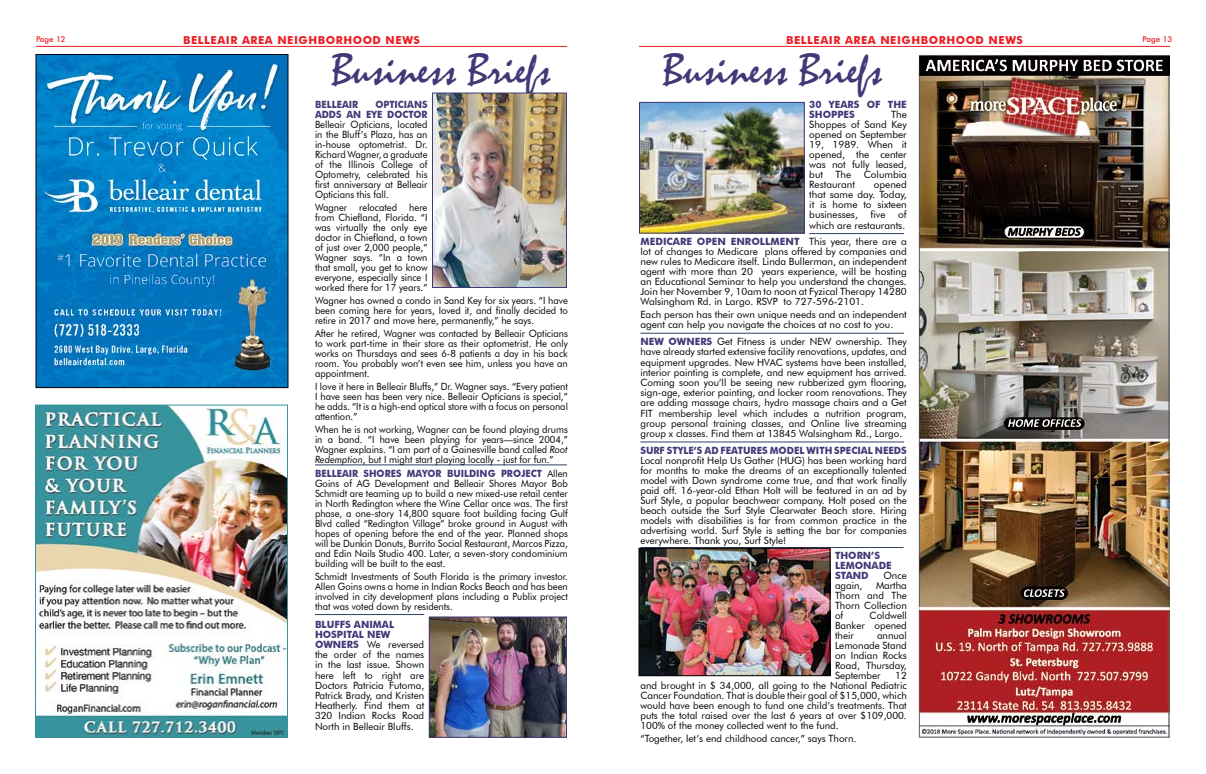
<style>
.page{position:relative;width:1206px;height:774px;background:#fff}
.page>*{position:absolute;margin:0;border:0;box-sizing:border-box;transform-origin:0 0}
.t1{font:45px "Mistral";color:#403977}
.t2{font:700 11px "Futura BT";letter-spacing:.05em;color:#ed1d24}
.t3{font:10px/10px "Futura BT";color:#000;text-align:justify}
.t4{font:10px/10px "Futura BT";color:#000;text-align:justify;scale:.94 1}
.t5{font:700 10px "Futura BT";color:#403977;scale:.96 1}
.t6{font:700 10px/10px "Futura BT";color:#403977}
.t7{font:700 10px/10px "Futura BT";color:#403977;text-align:right;scale:.94 1}
.t8{font:500 8px "Futura BT";color:#ed1d24}
.s1{font-style:italic}
.s2{font-weight:700;color:#403977}
</style>
<div class="page">
<hr style="left:36px;top:46px;width:531px;height:1px;background:#ed1d24">
<hr style="left:639px;top:46px;width:531px;height:1px;background:#ed1d24">
<hr style="left:315px;top:464px;width:252px;height:1px;background:#304164">
<hr style="left:315px;top:614px;width:109px;height:1px;background:#304164">
<img style="left:918px;top:54px;width:252px;height:684px">
<img style="left:38px;top:56px;width:248px;height:330px">
<div style="left:36px;top:54px;width:252px;height:334px;border:1px solid #000"></div>
<img style="left:434px;top:95px;width:131px;height:191px">
<div style="left:432px;top:93px;width:135px;height:195px;border:1px solid #403977"></div>
<hr style="left:809px;top:233px;width:95px;height:1px;background:#304164">
<hr style="left:640px;top:333px;width:264px;height:1px;background:#304164">
<hr style="left:640px;top:441px;width:264px;height:1px;background:#304164">
<hr style="left:640px;top:547px;width:264px;height:1px;background:#304164">
<img style="left:37px;top:407px;width:249px;height:329px">
<div style="left:35px;top:405px;width:253px;height:333px;border:1px solid #37939d"></div>
<img style="left:431px;top:618px;width:134px;height:118px">
<div style="left:429px;top:616px;width:138px;height:122px;border:1px solid #403977"></div>
<img style="left:641px;top:104px;width:162px;height:128px">
<div style="left:639px;top:102px;width:166px;height:132px;border:1px solid #403977"></div>
<img style="left:640px;top:550px;width:189px;height:124px">
<div style="left:638px;top:548px;width:193px;height:128px;border:1px solid #000"></div>
<p class="t8" style="left:36px;top:34px;width:31px">Page 12</p>
<p class="t2" style="left:183px;top:34px;width:238px">BELLEAIR AREA NEIGHBORHOOD NEWS</p>
<p class="t2" style="left:786px;top:34px;width:238px">BELLEAIR AREA NEIGHBORHOOD NEWS</p>
<p class="t8" style="left:1143px;top:34px;width:31px">Page 13</p>
<h1 class="t1" style="left:331px;top:42px;width:221px">Business Briefs</h1>
<p class="t7" style="left:315px;top:100px;width:121px">OPTICIANS<br>ADDS AN EYE DOCTOR</p>
<p class="t4" style="left:315px;top:120px;width:121px">Belleair Opticians, located in the Bluff’s Plaza, has an in-house optometrist. Dr.<br>Richard Wagner, a graduate of the Illinois College of Optometry, celebrated his first anniversary at Belleair Opticians this fall.</p>
<p class="t4" style="left:315px;top:203px;width:121px">Wagner relocated here from Chiefland, Florida. “I was virtually the only eye doctor in Chiefland, a town of just over 2,000 people,” Wagner says. “In a town that small, you get to know everyone, especially since I worked there for 17 years.”</p>
<p class="t4" style="left:315px;top:296px;width:271px">Wagner has owned a condo in Sand Key for six years. “I have been coming here for years, loved it, and finally decided to retire in 2017 and move here, permanently,” he says.</p>
<p class="t4" style="left:315px;top:328px;width:271px">After he retired, Wagner was contacted by Belleair Opticians to work part-time in their store as their optometrist. He only works on Thursdays and sees 6-8 patients a day in his back room. You probably won’t even see him, unless you have an appointment.</p>
<p class="t4" style="left:315px;top:381px;width:271px">I love it here in Belleair Bluffs,” Dr. Wagner says. “Every patient I have seen has been very nice. Belleair Opticians is special,” he adds. “It is a high-end optical store with a focus on personal attention.”</p>
<p class="t4" style="left:315px;top:424px;width:271px">When he is not working, Wagner can be found playing drums in a band. “I have been playing for years—since 2004,” Wagner explains. “I am part of a Gainesville band called <span class="s1">Root Redemption</span>, but I might start playing locally - just for fun.”</p>
<p class="t4" style="left:315px;top:468px;width:271px"><span class="s2">BELLEAIR SHORES MAYOR BUILDING PROJECT</span> Allen Goins of AG Development and Belleair Shores Mayor Bob Schmidt are teaming up to build a new mixed-use retail center in North Redington where the Wine Cellar once was. The first phase, a one-story 14,800 square foot building facing Gulf Blvd called “Redington Village” broke ground in August with hopes of opening before the end of the year. Planned shops will be Dunkin Donuts, Burrito Social Restaurant, Marcos Pizza, and Edin Nails Studio 400. Later, a seven-story condominium building will be built to the east.</p>
<p class="t4" style="left:315px;top:571px;width:271px">Schmidt Investments of South Florida is the primary investor.<br>Allen Goins owns a home in Indian Rocks Beach and has been involved in city development plans including a Publix project that was voted down by residents.</p>
<p class="t3" style="left:315px;top:619px;width:111px;text-align:left"><span class="s2">BLUFFS ANIMAL<br>HOSPITAL NEW<br>OWNERS</span> We reversed the order of the names in the last issue. Shown here left to right are<br>Doctors Patricia Futoma,<br>Patrick Brady, and Kristen<br>Heatherly. Find them at<br>320 Indian Rocks Road<br>North in Belleair Bluffs.</p>
<p class="t7" style="left:315px;top:100px;width:47px">BELLEAIR</p>
<h1 class="t1" style="left:663px;top:42px;width:221px">Business Briefs</h1>
<p class="t6" style="left:809px;top:100px;width:99px">30 YEARS OF THE<br>SHOPPES</p>
<p class="t3" style="left:809px;top:110px;width:99px;text-indent:82px">The Shoppes of Sand Key opened on September 19, 1989. When it opened, the center was not fully leased, but The Columbia Restaurant</p>
<p class="t3" style="left:809px;top:180px;width:99px;text-indent:65px">opened that same day. Today, it is home to sixteen businesses,</p>
<p class="t3" style="left:809px;top:210px;width:99px;text-align:right">of<br>which are restaurants.</p>
<p class="t3" style="left:640px;top:237px;width:268px"><span class="s2">MEDICARE OPEN ENROLLMENT</span> This year, there are a lot of changes to Medicare plans offered by companies and new rules to Medicare itself. Linda Bullerman, an independent agent with more than 20 years experience, will be hosting an Educational Seminar to help you understand the changes.<br>Join her November 9, 10am to noon at Fyzical Therapy 14280<br>Walsingham Rd. in Largo. RSVP to 727-596-2101.</p>
<p class="t3" style="left:640px;top:310px;width:268px">Each person has their own unique needs and an independent agent can help you navigate the choices at no cost to you.</p>
<p class="t3" style="left:640px;top:336px;width:268px"><span class="s2">NEW OWNERS</span> Get Fitness is under NEW ownership. They have already started extensive facility renovations, updates, and equipment upgrades. New HVAC systems have been installed, interior painting is complete, and new equipment has arrived.<br>Coming soon you’ll be seeing new rubberized gym flooring, sign-age, exterior painting, and locker room renovations. They are adding massage chairs, hydro massage chairs and a Get FIT membership level which includes a nutrition program, group personal training classes, and Online live streaming group x classes. Find them at 13845 Walsingham Rd., Largo.</p>
<p class="t5" style="left:640px;top:444px;width:279px">SURF STYLE’S AD FEATURES MODEL WITH SPECIAL NEEDS</p>
<p class="t3" style="left:640px;top:455px;width:268px">Local nonprofit Help Us Gather (HUG) has been working hard for months to make the dreams of an exceptionally talented model with Down syndrome come true, and that work finally paid off. 16-year-old Ethan Holt will be featured in an ad by Surf Style, a popular beachwear company. Holt posed on the beach outside the Surf Style Clearwater Beach store. Hiring models with disabilities is far from common practice in the advertising world. Surf Style is setting the bar for companies everywhere. Thank you, Surf Style!</p>
<p class="t6" style="left:835px;top:551px;width:58px">THORN’S<br>LEMONADE<br>STAND</p>
<p class="t3" style="left:871px;top:210px;width:16px">five</p>
<p class="t3" style="left:883px;top:571px;width:25px">Once</p>
<p class="t3" style="left:835px;top:581px;width:73px;text-indent:41px">Martha Thorn and The Thorn Collection of</p>
<p class="t3" style="left:835px;top:581px;width:29px">again,</p>
<p class="t3" style="left:835px;top:611px;width:73px;text-indent:35px">Coldwell Banker opened their</p>
<p class="t3" style="left:835px;top:631px;width:73px;text-indent:42px">annual Lemonade Stand on Indian Rocks Road, Thursday, September</p>
<p class="t3" style="left:640px;top:671px;width:268px;text-indent:255px">12 and brought in $ 34,000, all going to the National Pediatric Cancer Foundation. That is double their goal of $15,000, which would have been enough to fund one child’s treatments. That puts the total raised over the last 6 years at over $109,000.<br>100% of the money collected went to the fund.</p>
<p class="t3" style="left:640px;top:734px;width:217px">“Together, let’s end childhood cancer,” says Thorn.</p>
</div>
